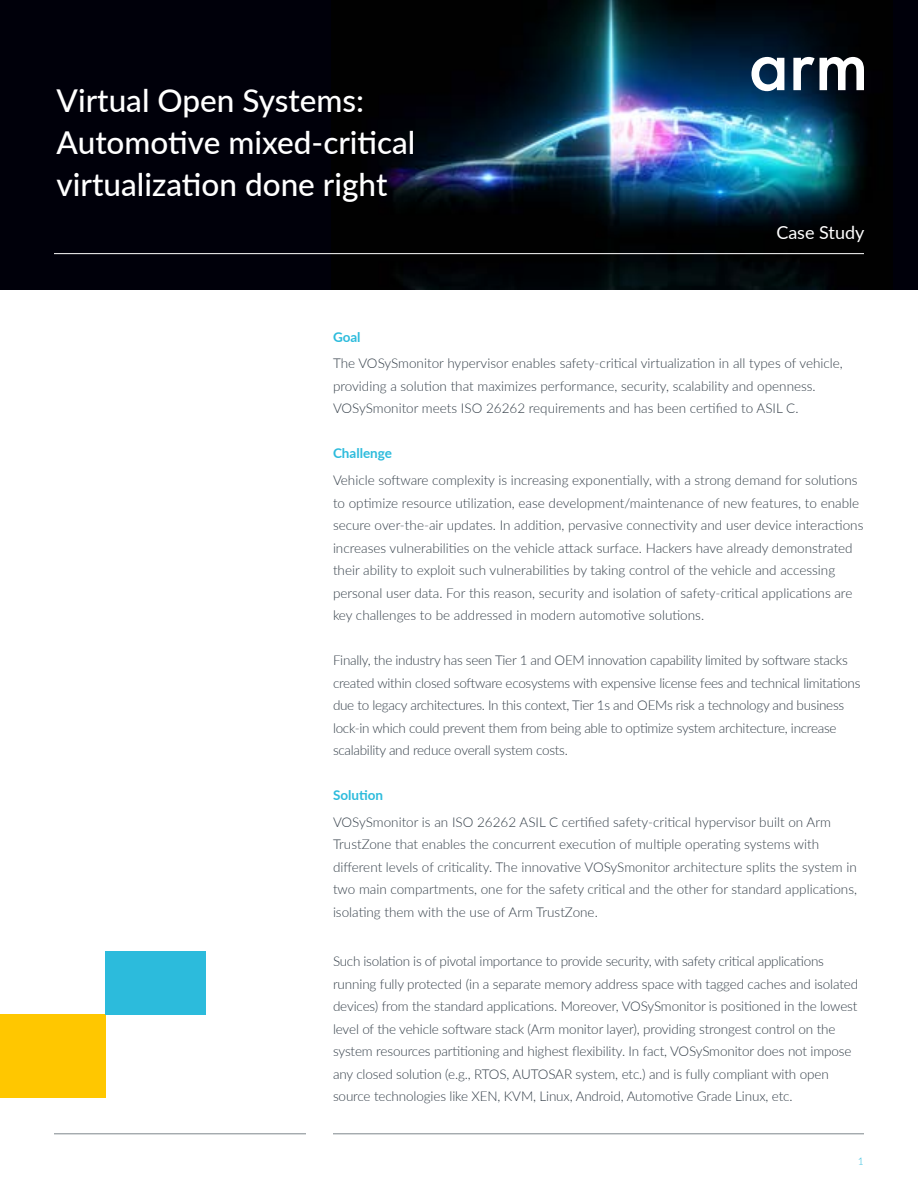
<style>
.page{position:relative;width:918px;height:1188px;background:#fff}
.page>*{position:absolute;margin:0;border:0;box-sizing:border-box;transform-origin:0 0}
.t1{font:500 31.5px/42px "Lato";color:#fff}
.t2{font:18px "Lato";color:#fff}
.t3{font:300 13.5px/22.5px "Lato";letter-spacing:-.01em;color:#333e48}
.t4{font:700 13.5px "Lato";color:#2cbbdc}
.t5{font:300 10.5px "Lato";color:#2abbdc}
</style>
<div class="page">
<div style="left:0;top:0;width:918px;height:290px;background:#00000a"></div>
<img style="left:332px;top:0;width:532px;height:290px">
<hr style="left:333px;top:1134px;width:531px;height:1px;background:#7d868c">
<hr style="left:54px;top:1134px;width:252px;height:1px;background:#7d868c">
<svg style="left:752px;top:57px;width:112px;height:34px;background:#7d8893"></svg>
<hr style="left:54px;top:253px;width:810px;height:1px;background:#fff">
<div style="left:0;top:1015px;width:106px;height:83px;background:#ffc700"></div>
<div style="left:106px;top:952px;width:100px;height:63px;background:#2cbbdc"></div>
<h1 class="t1" style="left:57px;top:79px;width:360px">Virtual Open Systems:<br>Automotive mixed-critical virtualization done right</h1>
<h2 class="t2" style="left:776px;top:219px;width:90px">Case Study</h2>
<p class="t4" style="left:333px;top:327px;width:29px">Goal</p>
<p class="t3" style="left:333px;top:352px;width:511px">The VOSySmonitor hypervisor enables safety-critical virtualization in all types of vehicle, providing a solution that maximizes performance, security, scalability and openness.<br>VOSySmonitor meets ISO 26262 requirements and has been certified to ASIL C.</p>
<p class="t4" style="left:333px;top:444px;width:61px">Challenge</p>
<p class="t3" style="left:333px;top:469px;width:532px">Vehicle software complexity is increasing exponentially, with a strong demand for solutions to optimize resource utilization, ease development/maintenance of new features, to enable secure over-the-air updates. In addition, pervasive connectivity and user device interactions increases vulnerabilities on the vehicle attack surface. Hackers have already demonstrated their ability to exploit such vulnerabilities by taking control of the vehicle and accessing personal user data. For this reason, security and isolation of safety-critical applications are key challenges to be addressed in modern automotive solutions.</p>
<p class="t3" style="left:333px;top:649px;width:529px">Finally, the industry has seen Tier 1 and OEM innovation capability limited by software stacks created within closed software ecosystems with expensive license fees and technical limitations due to legacy architectures. In this context, Tier 1s and OEMs risk a technology and business lock-in which could prevent them from being able to optimize system architecture, increase scalability and reduce overall system costs.</p>
<p class="t4" style="left:333px;top:785px;width:52px">Solution</p>
<p class="t3" style="left:333px;top:810px;width:526px">VOSySmonitor is an ISO 26262 ASIL C certified safety-critical hypervisor built on Arm TrustZone that enables the concurrent execution of multiple operating systems with different levels of criticality. The innovative VOSySmonitor architecture splits the system in two main compartments, one for the safety critical and the other for standard applications, isolating them with the use of Arm TrustZone.</p>
<p class="t3" style="left:333px;top:950px;width:527px">Such isolation is of pivotal importance to provide security, with safety critical applications running fully protected (in a separate memory address space with tagged caches and isolated devices) from the standard applications. Moreover, VOSySmonitor is positioned in the lowest level of the vehicle software stack (Arm monitor layer), providing strongest control on the system resources partitioning and highest flexibility. In fact, VOSySmonitor does not impose any closed solution (e.g., RTOS, AUTOSAR system, etc.) and is fully compliant with open source technologies like XEN, KVM, Linux, Android, Automotive Grade Linux, etc.</p>
<p class="t5" style="left:858px;top:1154px;width:8px">1</p>
</div>
